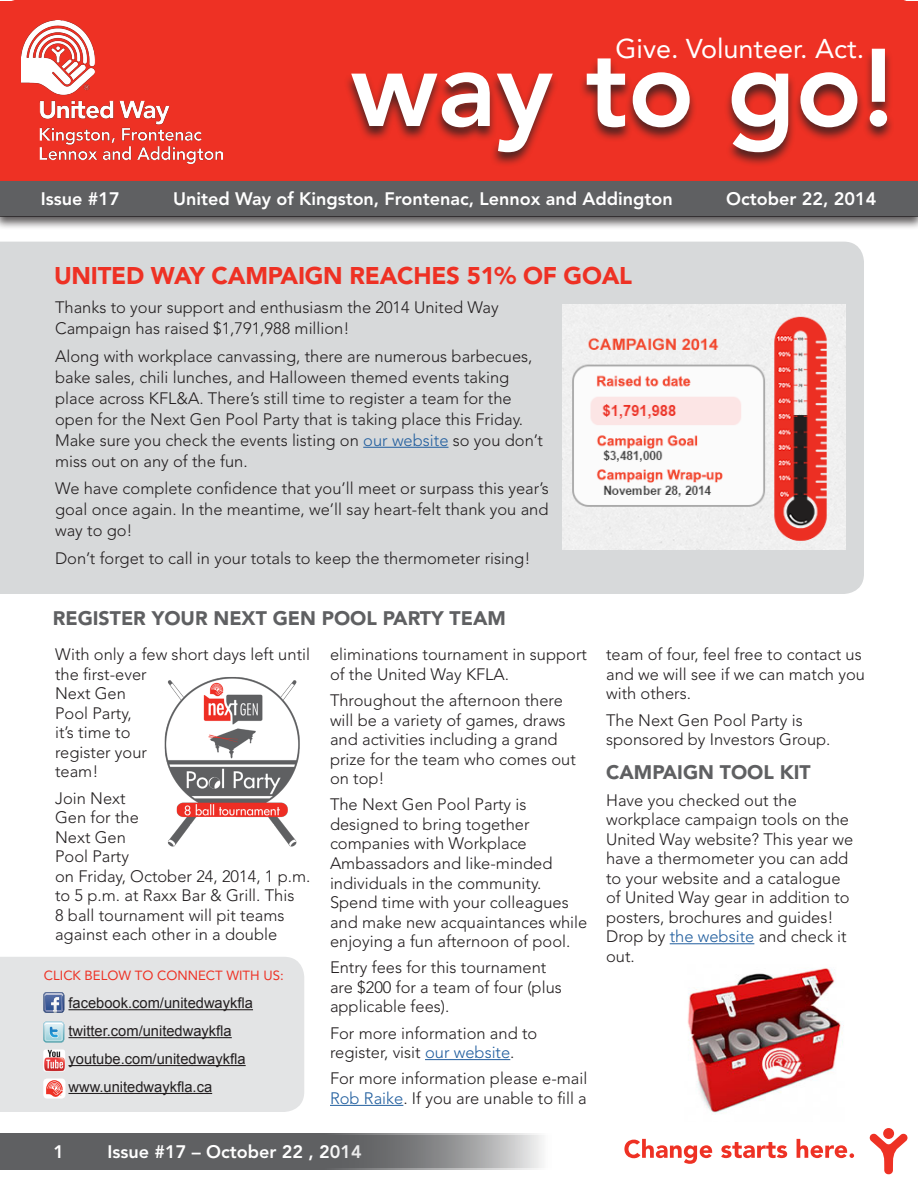
<style>
.page{position:relative;width:918px;height:1188px;background:#fff}
.page>*{position:absolute;margin:0;border:0;box-sizing:border-box;transform-origin:0 0}
.t1{font:800 109.2px "Avenir LT Std";color:#fff}
.t2{font:27px "Avenir LT Std";color:#fff}
.t3{font:900 24px "Avenir LT Std";letter-spacing:-.01em;color:#ee3124}
.t4{font:900 19.5px "Avenir LT Std";color:#5f6062}
.t5{font:800 18px "Avenir LT Std";color:#fff}
.t6{font:700 17.4px "Arial";color:#ee3124}
.t7{font:300 16.5px/19.5px "Avenir LT Std";color:#231f20}
.t8{font:15.75px/29.8px "Arial";color:#231f20}
.t9{font:14.7px/27.9px "Arial";color:#231f20}
.t10{font:13.2px "Avenir LT Std";color:#ee3124}
.s1{color:#215e9e}
</style>
<div class="page">
<div style="left:0;top:242px;width:864px;height:352px;background:#d7d9da"></div>
<hr style="left:363px;top:447px;width:86px;height:1px;background:#215e9e">
<svg style="left:0;top:1168px;width:536px;height:1px"></svg>
<div style="left:0;top:0;width:918px;height:182px;background:#ee3124;border-radius:20px"></div>
<div style="left:344px;top:47px;width:551px;height:120px;background:#231f20;opacity:.75"></div>
<img style="left:21px;top:21px;width:201px;height:143px">
<div style="left:0;top:179px;width:918px;height:51px;background:#231f20;opacity:.75"></div>
<div style="left:0;top:181px;width:918px;height:34px;background:#5f6062"></div>
<svg style="left:870px;top:1133px;width:38px;height:41px"></svg>
<div style="left:883px;top:1128px;width:11px;height:11px;background:#ee3124;border-radius:50%"></div>
<svg style="left:624px;top:1139px;width:88px;height:25px"></svg>
<svg style="left:721px;top:1142px;width:66px;height:16px"></svg>
<svg style="left:797px;top:1139px;width:57px;height:19px"></svg>
<svg style="left:0;top:1134px;width:543px;height:34px;background:#737475"></svg>
<div style="left:0;top:957px;width:304px;height:155px;background:#e3e4e5"></div>
<hr style="left:68px;top:1009px;width:185px;height:1px;background:#231f20">
<hr style="left:68px;top:1037px;width:164px;height:1px;background:#231f20">
<hr style="left:68px;top:1065px;width:178px;height:1px;background:#231f20">
<hr style="left:68px;top:1093px;width:144px;height:1px;background:#231f20">
<div style="left:43px;top:1079px;width:22px;height:20px;background:#fff;border-radius:4px"></div>
<svg style="left:21px;top:1080px;width:42px;height:30px"></svg>
<img style="left:43px;top:1049px;width:22px;height:23px">
<svg style="left:22px;top:1021px;width:42px;height:29px"></svg>
<svg style="left:43px;top:992px;width:21px;height:21px"></svg>
<img style="left:45px;top:993px;width:18px;height:4px">
<hr style="left:425px;top:1059px;width:85px;height:1px;background:#215e9e">
<hr style="left:330px;top:1105px;width:73px;height:1px;background:#215e9e">
<img style="left:164px;top:677px;width:136px;height:170px">
<hr style="left:670px;top:943px;width:84px;height:1px;background:#215e9e">
<img style="left:688px;top:968px;width:156px;height:147px">
<img style="left:563px;top:305px;width:282px;height:245px">
<h2 class="t2" style="left:615px;top:33px;width:250px">Give. Volunteer. Act.</h2>
<h1 class="t1" style="left:351px;top:24px;width:545px">way to go!</h1>
<p class="t5" style="left:41px;top:188px;width:80px">Issue #17</p>
<p class="t5" style="left:173px;top:188px;width:501px">United Way of Kingston, Frontenac, Lennox and Addington</p>
<p class="t5" style="left:726px;top:188px;width:152px">Oct ber 22, 2014</p>
<p class="t5" style="left:52px;top:190px;width:68px">Issue #_</p>
<p class="t5" style="left:167px;top:190px;width:545px">United Way serving Kingston, Frontenac, Lennox and Addington</p>
<p class="t5" style="left:742px;top:190px;width:124px">Month _, 2012</p>
<h3 class="t3" style="left:54px;top:262px;width:580px">UNITED WAY CAMPAIGN REACHES 51% OF GOAL</h3>
<p class="t7" style="left:55px;top:297px;width:445px;line-height:21px">Thanks to your support and enthusiasm the 2014 United Way<br>Campaign has raised $1,791,988 million!</p>
<p class="t7" style="left:55px;top:345px;width:490px;line-height:21px">Along with workplace canvassing, there are numerous barbecues, bake sales, chili lunches, and Halloween themed events taking place across KFL&amp;A. There’s still time to register a team for the open for the Next Gen Pool Party that is taking place this Friday.<br>Make sure you check the events listing on <span class="s1">our website</span> so you don’t miss out on any of the fun.</p>
<p class="t7" style="left:55px;top:478px;width:495px;line-height:21px;text-align:justify">We have complete confidence that you’ll meet or surpass this year’s goal once again. In the meantime, we’ll say heart-felt thank you and way to go!</p>
<p class="t7" style="left:55px;top:549px;width:477px">Don’t forget to call in your totals to keep the thermometer rising!</p>
<p class="t4" style="left:53px;top:607px;width:455px">REGISTER YOUR NEXT GEN POOL PARTY TEAM</p>
<p class="t7" style="left:55px;top:645px;width:257px">With only a few short days left until the first-ever<br>Next Gen<br>Pool Party,<br>it’s time to<br>register your<br>team!</p>
<p class="t7" style="left:55px;top:788px;width:257px">Join Next<br>Gen for the<br>Next Gen<br>Pool Party<br>on Friday, October 24, 2014, 1 p.m. to 5 p.m. at Raxx Bar &amp; Grill. This<br>8 ball tournament will pit teams against each other in a double</p>
<p class="t10" style="left:44px;top:968px;width:241px">CLICK BELOW TO CONNECT WITH US:</p>
<p class="t9" style="left:68px;top:989px;width:186px">facebook.com/unitedwaykfla twitter.com/unitedwaykfla youtube.com/unitedwaykfla www.unitedwaykfla.ca</p>
<p class="t6" style="left:24px;top:967px;width:260px">Click below to connect with us:</p>
<p class="t8" style="left:50px;top:994px;width:199px">facebook.com/unitedwaykfla twitter.com/unitedwaykfla</p>
<p class="t7" style="left:330px;top:645px;width:259px">eliminations tournament in support of the United Way KFLA.</p>
<p class="t7" style="left:330px;top:691px;width:247px">Throughout the afternoon there will be a variety of games, draws and activities including a grand prize for the team who comes out on top!</p>
<p class="t7" style="left:330px;top:795px;width:259px">The Next Gen Pool Party is designed to bring together companies with Workplace<br>Ambassadors and like-minded individuals in the community.<br>Spend time with your colleagues and make new acquaintances while enjoying a fun afternoon of pool.</p>
<p class="t7" style="left:330px;top:958px;width:233px">Entry fees for this tournament are $200 for a team of four (plus applicable fees).</p>
<p class="t7" style="left:330px;top:1023px;width:209px">For more information and to register, visit <span class="s1">our website</span>.</p>
<p class="t7" style="left:330px;top:1069px;width:259px">For more information please e-mail<br><span class="s1">Rob Raike</span>. If you are unable to fill a</p>
<p class="t5" style="left:54px;top:1141px;width:12px">1</p>
<p class="t5" style="left:108px;top:1141px;width:256px">Issue #17 – October 22 , 2014</p>
<p class="t5" style="left:165px;top:1142px;width:153px">_ – Mon h _, 2012</p>
<p class="t7" style="left:606px;top:645px;width:260px">team of four, feel free to contact us and we will see if we can match you with others.</p>
<p class="t7" style="left:606px;top:710px;width:226px">The Next Gen Pool Party is sponsored by Investors Group.</p>
<p class="t4" style="left:606px;top:761px;width:206px">CAMPAIGN TOOL KIT</p>
<p class="t7" style="left:606px;top:790px;width:249px">Have you checked out the workplace campaign tools on the<br>United Way website? This year we have a thermometer you can add to your website and a catalogue of United Way gear in addition to posters, brochures and guides!<br>Drop by <span class="s1">the website</span> and check it out.</p>
</div>
